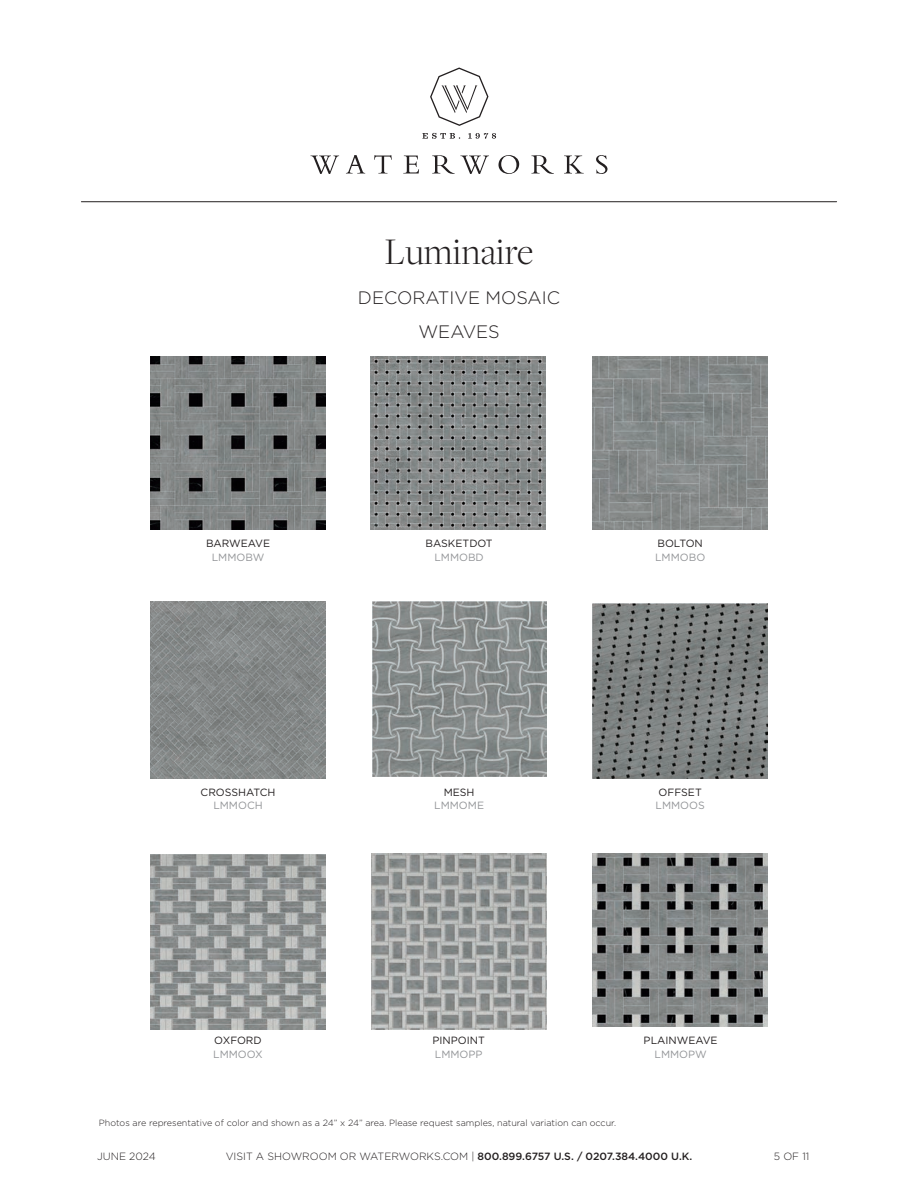
<style>
.page{position:relative;width:918px;height:1188px;background:#fff}
.page>*{position:absolute;margin:0;border:0;box-sizing:border-box;transform-origin:0 0}
.t1{font:300 39px "Freight Disp Pro";color:#231f20}
.t2{font:300 18px "Gotham";color:#231f20}
.Measure{font:10.5px "Gotham";color:#231f20}
.t3{font:500 10.5px "Gotham";color:#231f20}
.Measure-2{font:10.5px "Gotham";color:#939598}
.t4{font:300 10.5px "Gotham";color:#231f20}
.t5{font:300 9px "Gotham";color:#231f20}
.s1{font-weight:300}
</style>
<div class="page">
<svg style="left:422px;top:133px;width:38px;height:6px"></svg>
<svg style="left:468px;top:133px;width:28px;height:6px"></svg>
<svg style="left:374px;top:155px;width:18px;height:18px"></svg>
<svg style="left:404px;top:156px;width:15px;height:17px"></svg>
<svg style="left:499px;top:155px;width:20px;height:19px"></svg>
<svg style="left:531px;top:155px;width:23px;height:19px"></svg>
<svg style="left:564px;top:156px;width:20px;height:17px"></svg>
<svg style="left:596px;top:155px;width:12px;height:19px"></svg>
<svg style="left:346px;top:155px;width:19px;height:19px"></svg>
<svg style="left:311px;top:156px;width:28px;height:18px"></svg>
<svg style="left:432px;top:155px;width:57px;height:19px"></svg>
<svg style="left:430px;top:68px;width:58px;height:58px"></svg>
<hr style="left:81px;top:201px;width:756px;height:1px;background:#231f20">
<img style="left:150px;top:855px;width:175px;height:175px">
<img style="left:372px;top:853px;width:174px;height:177px">
<img style="left:593px;top:853px;width:175px;height:174px">
<img style="left:150px;top:356px;width:175px;height:173px">
<img style="left:150px;top:602px;width:175px;height:176px">
<img style="left:370px;top:356px;width:175px;height:174px">
<img style="left:593px;top:356px;width:175px;height:174px">
<img style="left:372px;top:602px;width:174px;height:174px">
<img style="left:593px;top:604px;width:175px;height:175px">
<p class="Measure" style="left:206px;top:537px;width:66px">BARWEAVE</p>
<p class="Measure-2" style="left:212px;top:550px;width:54px">LMMOBW</p>
<h1 class="t1" style="left:385px;top:227px;width:150px">Luminaire</h1>
<p class="t2" style="left:358px;top:286px;width:204px">DECORATIVE MOSAIC</p>
<p class="t2" style="left:418px;top:320px;width:83px">WEAVES</p>
<p class="Measure" style="left:426px;top:537px;width:69px">BASKETDOT</p>
<p class="Measure-2" style="left:434px;top:550px;width:51px">LMMOBD</p>
<p class="Measure" style="left:201px;top:785px;width:76px">CROSSHATCH</p>
<p class="Measure-2" style="left:213px;top:799px;width:51px">LMMOCH</p>
<p class="Measure" style="left:444px;top:785px;width:32px">MESH</p>
<p class="Measure-2" style="left:434px;top:799px;width:51px">LMMOME</p>
<p class="Measure" style="left:657px;top:537px;width:47px">BOLTON</p>
<p class="Measure-2" style="left:655px;top:550px;width:52px">LMMOBO</p>
<p class="Measure" style="left:659px;top:785px;width:45px">OFFSET</p>
<p class="Measure-2" style="left:656px;top:799px;width:51px">LMMOOS</p>
<p class="Measure" style="left:214px;top:1034px;width:49px">OXFORD</p>
<p class="Measure-2" style="left:213px;top:1047px;width:51px">LMMOOX</p>
<p class="Measure" style="left:433px;top:1034px;width:54px">PINPOINT</p>
<p class="Measure-2" style="left:435px;top:1047px;width:49px">LMMOPP</p>
<p class="t5" style="left:99px;top:1118px;width:519px">Photos are representative of color and shown as a 24” x 24” area. Please request samples, natural variation can occur.</p>
<p class="Measure" style="left:644px;top:1034px;width:75px">PLAINWEAVE</p>
<p class="Measure-2" style="left:655px;top:1047px;width:54px">LMMOPW</p>
<p class="t4" style="left:97px;top:1150px;width:60px">June 2024</p>
<p class="t3" style="left:226px;top:1149px;width:468px"><span class="s1">VISIT A SHOWROOM OR WATERWORKS.COM |</span> 800.899.6757 U.S. / 0207.384.4000 U.K.</p>
<p class="t4" style="left:774px;top:1150px;width:37px">5 OF 11</p>
</div>
